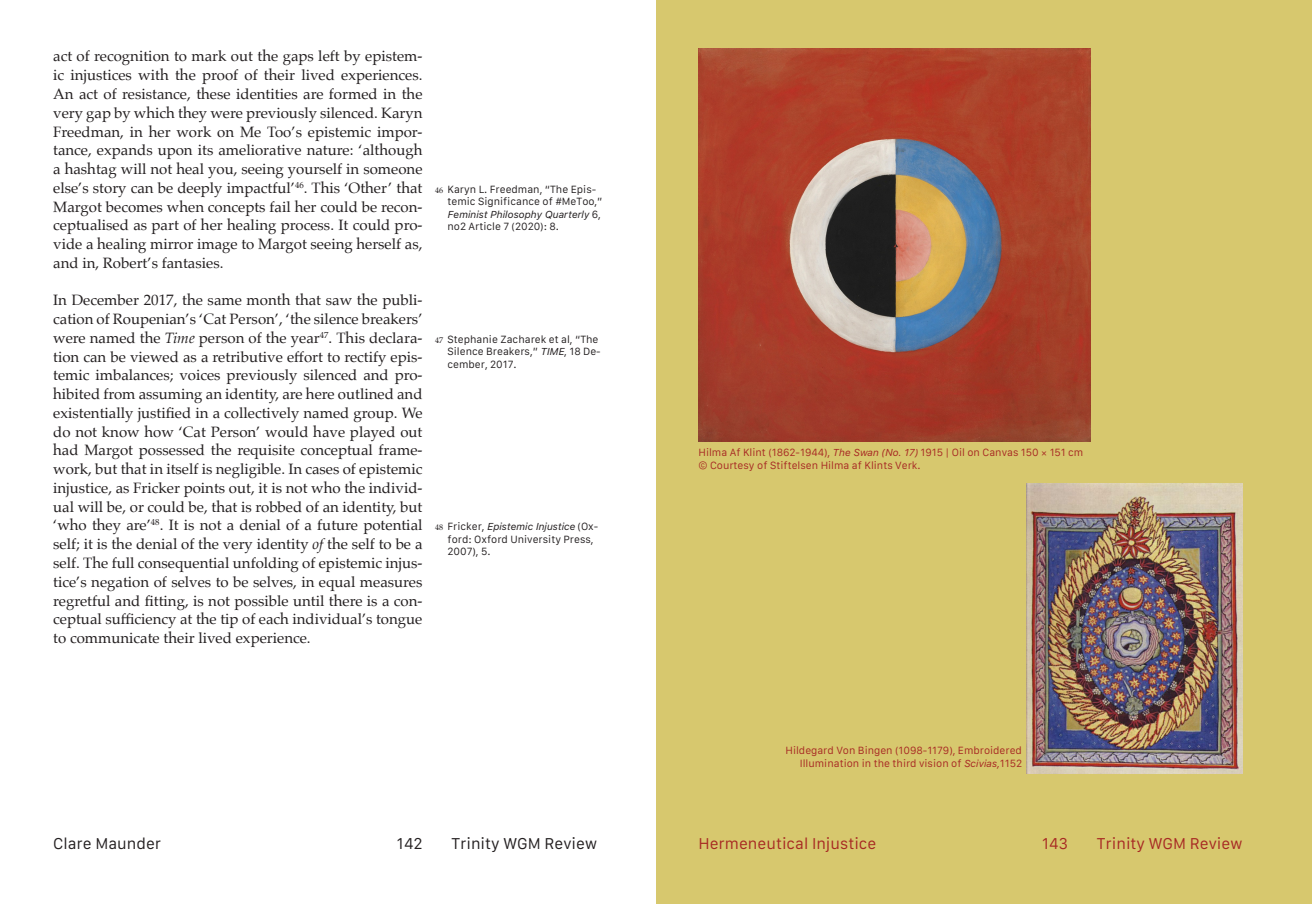
<style>
.page{position:relative;width:1312px;height:904px;background:#fff}
.page>*{position:absolute;margin:0;border:0;box-sizing:border-box;transform-origin:0 0}
.t1{font:15px/18.8px "Palatino";color:#231f20;text-align:justify}
.t2{font:15px "Galvji";color:#231f20}
.t3{font:15px "Galvji";color:#a72922}
.t4{font:15px "Galvji";color:#a72823}
.t5{font:10px/12.5px "Galvji";color:#231f20}
.t6{font:10px/12.5px "Galvji";color:#a72823}
.s1{font-style:italic}
.s2{font-family:"Palatino";font-size:8.12px}
</style>
<div class="page">
<div style="left:656px;top:0;width:655px;height:904px;background:#d7c86e"></div>
<img style="left:1026px;top:483px;width:216px;height:290px">
<img style="left:698px;top:49px;width:392px;height:392px">
<p class="t1" style="left:53px;top:48px;width:371px">act of recognition to mark out the gaps left by epistem&shy;ic injustices with the proof of their lived experiences.<br>An act of resistance, these identities are formed in the very gap by which they were previously silenced. Karyn Freedman, in her work on Me Too’s epistemic impor&shy;tance, expands upon its ameliorative nature: ‘although a hashtag will not heal you, seeing yourself in someone else’s story can be deeply impactful’<sup>46</sup>. This ‘Other’ that Margot becomes when concepts fail her could be recon&shy;ceptualised as part of her healing process. It could pro&shy;vide a healing mirror image to Margot seeing herself as, and in, Robert’s fantasies.</p>
<p class="t1" style="left:53px;top:292px;width:371px">In December 2017, the same month that saw the publi&shy;cation of Roupenian’s ‘Cat Person’, ‘the silence breakers’ were named the <span class="s1">Time</span> person of the year<sup>47</sup>. This declara&shy;tion can be viewed as a retributive effort to rectify epis&shy;temic imbalances; voices previously silenced and pro&shy;hibited from assuming an identity, are here outlined and existentially justified in a collectively named group. We do not know how ‘Cat Person’ would have played out had Margot possessed the requisite conceptual frame&shy;work, but that in itself is negligible. In cases of epistemic injustice, as Fricker points out, it is not who the individ&shy;ual will be, or could be, that is robbed of an identity, but ‘who they are’<sup>48</sup>. It is not a denial of a future potential self; it is the denial of the very identity <span class="s1">of</span> the self to be a self. The full consequential unfolding of epistemic injus&shy;tice’s negation of selves to be selves, in equal measures regretful and fitting, is not possible until there is a con&shy;ceptual sufficiency at the tip of each individual’s tongue to communicate their lived experience.</p>
<p class="t5" style="left:447px;top:183px;width:156px;text-indent:-12px"><span class="s2">46</span> Karyn L. Freedman, “The Epis&shy;temic Significance of #MeToo,”<br><span class="s1">Feminist Philosophy Quarterly</span> 6, no2 Article 7 (2020): 8.</p>
<p class="t5" style="left:447px;top:333px;width:155px;text-indent:-12px"><span class="s2">47</span> Stephanie Zacharek et al, “The<br>Silence Breakers,” <span class="s1">TIME</span>, 18 De&shy;cember, 2017.</p>
<p class="t5" style="left:447px;top:520px;width:152px;text-indent:-12px"><span class="s2">48</span> Fricker, <span class="s1">Epistemic Injustice</span> (Ox&shy;ford: Oxford University Press,<br>2007), 5.</p>
<p class="t6" style="left:698px;top:446px;width:386px">Hilma Af Klint (1862-1944), <span class="s1">The Swan (No. 17)</span> 1915 | Oil on Canvas 150 × 151 cm © Courtesy of Stiftelsen Hilma af Klints Verk.</p>
<p class="t6" style="left:785px;top:744px;width:238px;text-align:right">Hildegard Von Bingen (1098-1179), Embroidered<br>Illumination in the third vision of <span class="s1">Scivias,</span>1152</p>
<p class="t2" style="left:53px;top:834px;width:109px">Clare Maunder</p>
<p class="t2" style="left:396px;top:834px;width:27px">142</p>
<p class="t2" style="left:451px;top:834px;width:147px">Trinity WGM Review</p>
<p class="t3" style="left:698px;top:834px;width:179px">Hermeneutical Injustice</p>
<p class="t4" style="left:1041px;top:834px;width:28px">143</p>
<p class="t4" style="left:1096px;top:834px;width:147px">Trinity WGM Review</p>
</div>
